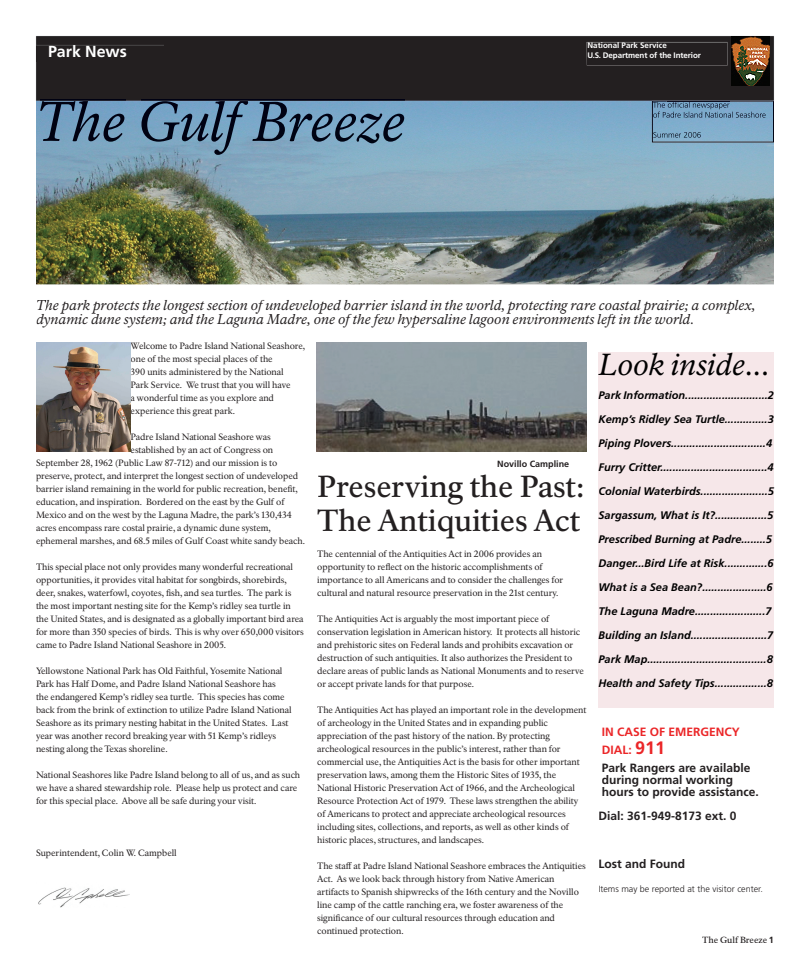
<style>
.page{position:relative;width:810px;height:972px;background:#fff}
.page>*{position:absolute;margin:0;border:0;box-sizing:border-box;transform-origin:0 0}
.t1{font:30px/34px "NPS Rawlinson Two";letter-spacing:-.005em;color:#231f20}
.t2{font:italic 30px "NPS Rawlinson";color:#000}
.t3{font:700 16px "Frutiger";color:#fff}
.t4{font:italic 14px/14px "NPS Rawlinson";color:#231f20}
.t5{font:700 12px/18px "Frutiger";color:#231f20}
.t6{font:italic 700 11px/24px "Frutiger";color:#000}
.t7{font:italic 700 11px "Frutiger";color:#231f20}
.t8{font:9px/13px "NPS Rawlinson";letter-spacing:-.005em;color:#231f20}
.t9{font:300 9px "Frutiger";color:#231f20}
.t10{font:700 9px "Frutiger";color:#231f20}
.t11{font:8.8px "NPS Rawlinson Two";letter-spacing:-.005em;color:#231f20}
.t12{font:700 8px/10px "Frutiger";letter-spacing:-.01em;color:#fff}
.s1{color:#eb2628}
.s2{font-size:18px;color:#eb2628}
.s3{font-family:"Frutiger";font-weight:700;font-size:9px}
</style>
<div class="page">
<hr style="left:45px;top:314px;width:648px;height:1px;background:#231f20">
<div style="left:598px;top:352px;width:176px;height:356px;background:#f6e7e9"></div>
<img style="left:38px;top:887px;width:92px;height:21px">
<img style="left:317px;top:342px;width:270px;height:109px">
<img style="left:36px;top:343px;width:95px;height:108px">
<img style="left:36px;top:101px;width:738px;height:183px">
<img style="left:40px;top:101px;width:86px;height:41px">
<img style="left:141px;top:101px;width:263px;height:54px">
<img style="left:652px;top:101px;width:122px;height:42px">
<div style="left:36px;top:36px;width:738px;height:65px;background:#231f20"></div>
<div style="left:36px;top:45px;width:128px;height:16px;background:#231f20"></div>
<div style="left:586px;top:42px;width:142px;height:23px;background:#231f20"></div>
<img style="left:731px;top:36px;width:39px;height:50px">
<h2 class="t3" style="left:48px;top:42px;width:80px">Park News</h2>
<p class="t12" style="left:588px;top:41px;width:115px">National Park Service<br>U.S. Department of the Interior</p>
<h3 class="t4" style="left:36px;top:299px;width:721px">The park protects the longest section of undeveloped barrier island in the world, protecting rare coastal prairie; a complex, dynamic dune system; and the Laguna Madre, one of the few hypersaline lagoon environments left in the world.</h3>
<h1 class="t2" style="left:598px;top:346px;width:173px">Look inside...</h1>
<p class="t6" style="left:598px;top:383px;width:177px">Park Information...........................2<br>Kemp’s Ridley Sea Turtle..............3<br>Piping Plovers...............................4<br>Furry Critter...................................4</p>
<p class="t7" style="left:598px;top:484px;width:177px">Colonial Waterbirds......................5</p>
<p class="t6" style="left:598px;top:503px;width:177px">Sargassum, What is It?.................5<br>Prescribed Burning at Padre........5<br>Danger...Bird Life at Risk..............6<br>What is a Sea Bean?.....................6<br>The Laguna Madre.......................7<br>Building an Island.........................7<br>Park Map.......................................8<br>Health and Safety Tips.................8</p>
<p class="t8" style="left:131px;top:339px;width:176px">Welcome to Padre Island National Seashore, one of the most special places of the<br>390 units administered by the National<br>Park Service. We trust that you will have<br>a wonderful time as you explore and experience this great park.</p>
<p class="t8" style="left:131px;top:430px;width:142px">Padre Island National Seashore was</p>
<p class="t8" style="left:131px;top:443px;width:144px">established by an act of Congress on</p>
<p class="t8" style="left:36px;top:456px;width:243px">September 28, 1962 (Public Law 87-712) and our mission is to</p>
<p class="t8" style="left:36px;top:469px;width:264px">preserve, protect, and interpret the longest section of undeveloped</p>
<p class="t8" style="left:36px;top:482px;width:263px">barrier island remaining in the world for public recreation, benefit,</p>
<p class="t8" style="left:36px;top:495px;width:250px">education, and inspiration. Bordered on the east by the Gulf of</p>
<p class="t8" style="left:36px;top:508px;width:257px">Mexico and on the west by the Laguna Madre, the park’s 130,434</p>
<p class="t8" style="left:36px;top:521px;width:236px">acres encompass rare costal prairie, a dynamic dune system,</p>
<p class="t8" style="left:36px;top:534px;width:271px">ephemeral marshes, and 68.5 miles of Gulf Coast white sandy beach.</p>
<p class="t8" style="left:36px;top:560px;width:269px">This special place not only provides many wonderful recreational opportunities, it provides vital habitat for songbirds, shorebirds, deer, snakes, waterfowl, coyotes, fish, and sea turtles. The park is the most important nesting site for the Kemp’s ridley sea turtle in the United States, and is designated as a globally important bird area for more than 350 species of birds. This is why over 650,000 visitors came to Padre Island National Seashore in 2005.</p>
<p class="t8" style="left:36px;top:664px;width:257px">Yellowstone National Park has Old Faithful, Yosemite National Park has Half Dome, and Padre Island National Seashore has<br>the endangered Kemp’s ridley sea turtle. This species has come back from the brink of extinction to utilize Padre Island National Seashore as its primary nesting habitat in the United States. Last year was another record breaking year with 51 Kemp’s ridleys nesting along the Texas shoreline.</p>
<p class="t8" style="left:36px;top:768px;width:266px">National Seashores like Padre Island belong to all of us, and as such we have a shared stewardship role. Please help us protect and care for this special place. Above all be safe during your visit.</p>
<p class="t10" style="left:497px;top:458px;width:74px">Novillo Campline</p>
<h1 class="t1" style="left:317px;top:470px;width:269px">Preserving the Past:<br>The Antiquities Act</h1>
<p class="t8" style="left:317px;top:548px;width:247px">The centennial of the Antiquities Act in 2006 provides an opportunity to reflect on the historic accomplishments of importance to all Americans and to consider the challenges for cultural and natural resource preservation in the 21st century.</p>
<p class="t8" style="left:317px;top:613px;width:268px">The Antiquities Act is arguably the most important piece of conservation legislation in American history. It protects all historic and prehistoric sites on Federal lands and prohibits excavation or destruction of such antiquities. It also authorizes the President to declare areas of public lands as National Monuments and to reserve or accept private lands for that purpose.</p>
<p class="t8" style="left:317px;top:704px;width:271px">The Antiquities Act has played an important role in the development of archeology in the United States and in expanding public appreciation of the past history of the nation. By protecting archeological resources in the public’s interest, rather than for commercial use, the Antiquities Act is the basis for other important preservation laws, among them the Historic Sites of 1935, the National Historic Preservation Act of 1966, and the Archeological Resource Protection Act of 1979. These laws strengthen the ability of Americans to protect and appreciate archeological resources including sites, collections, and reports, as well as other kinds of historic places, structures, and landscapes.</p>
<p class="t8" style="left:317px;top:860px;width:270px">The staff at Padre Island National Seashore embraces the Antiquities Act. As we look back through history from Native American artifacts to Spanish shipwrecks of the 16th century and the Novillo line camp of the cattle ranching era, we foster awareness of the significance of our cultural resources through education and continued protection.</p>
<h3 class="t5" style="left:602px;top:723px;width:150px"><span class="s1">IN CASE OF EMERGENCY<br>DIAL:</span> <span class="s2">911<br></span>Park Rangers are available</h3>
<h3 class="t5" style="left:602px;top:774px;width:159px;line-height:12px">during normal working hours to provide assistance.</h3>
<h3 class="t5" style="left:598px;top:807px;width:140px">Dial: 361-949-8173 ext. 0</h3>
<h3 class="t5" style="left:598px;top:855px;width:88px">Lost and Found</h3>
<p class="t9" style="left:598px;top:884px;width:166px">Items may be reported at the visitor center.</p>
<p class="t8" style="left:36px;top:846px;width:142px">Superintendent, Colin W. Campbell</p>
<p class="t11" style="left:702px;top:934px;width:73px">The Gulf Breeze <span class="s3">1</span></p>
</div>
